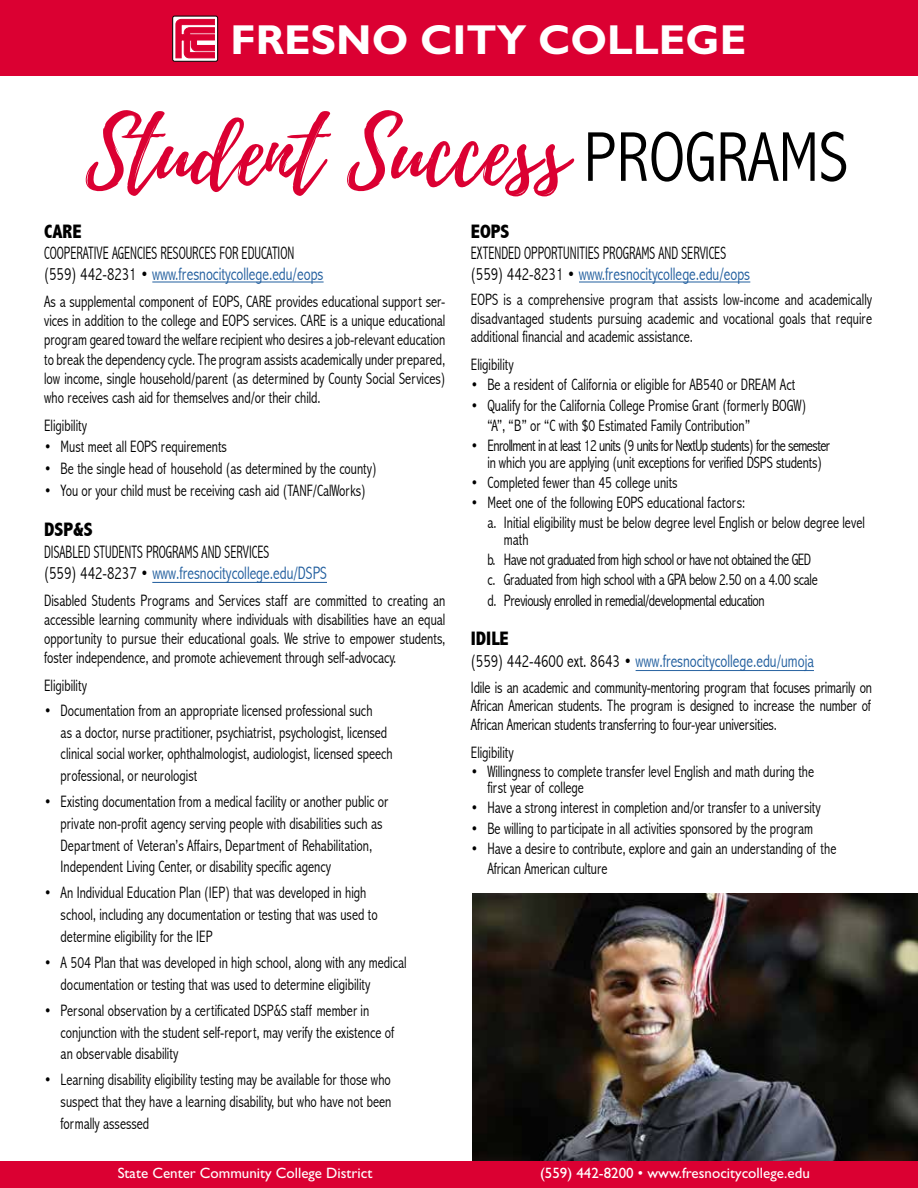
<style>
.page{position:relative;width:918px;height:1188px;background:#fff}
.page>*{position:absolute;margin:0;border:0;box-sizing:border-box;transform-origin:0 0}
.t1{font:90px "Playlist Script";color:#db0032}
.t2{font:700 42px "Gill Sans Std";color:#fff}
.t3{font:800 condensed 19.5px "Abadi";color:#000}
.t4{font:300 condensed 18px/21px "Abadi";color:#000;scale:.77 1}
.t5{font:300 condensed 18px "Abadi";color:#215e9e;scale:.9 1}
.t6{font:300 condensed 16.5px/21.8px "Abadi";color:#000;scale:.9 1}
.t7{font:300 condensed 16.5px/20.2px "Abadi";letter-spacing:-.025em;color:#000;scale:.9 1}
.t8{font:300 condensed 16.5px/16.5px "Abadi";letter-spacing:-.03em;color:#000;text-align:center;scale:.9 1}
.t9{font:15px "Gill Sans Std";color:#fff}
.s1{font-family:"Abadi MT Pro";font-weight:300;font-stretch:condensed;font-size:71.1px;color:#000}
.s2{color:#215e9e}
.s3{color:#000}
.s4{font-family:"Abadi MT Pro"}
</style>
<div class="page">
<hr style="left:152px;top:282px;width:172px;height:1px;background:#215e9e">
<hr style="left:579px;top:282px;width:171px;height:1px;background:#215e9e">
<div style="left:0;top:1161px;width:918px;height:27px;background:#db0032"></div>
<div style="left:0;top:0;width:918px;height:76px;background:#db0032"></div>
<svg style="left:173px;top:16px;width:45px;height:45px"></svg>
<div style="left:172px;top:16px;width:46px;height:46px;border:1px solid #000;border-radius:2px"></div>
<svg style="left:176px;top:19px;width:38px;height:39px"></svg>
<img style="left:472px;top:893px;width:446px;height:268px">
<hr style="left:152px;top:582px;width:175px;height:1px;background:#215e9e">
<hr style="left:636px;top:670px;width:178px;height:1px;background:#215e9e">
<p class="t2" style="left:230px;top:15px;width:517px">FRESNO CITY COLLEGE</p>
<h1 class="t1" style="left:86px;top:89px;width:764px">Student Success <span class="s1">PROGRAMS</span></h1>
<h2 class="t3" style="left:44px;top:220px;width:39px">CARE</h2>
<p class="t4" style="left:44px;top:243px;width:364px">COOPERATIVE AGENCIES RESOURCES FOR EDUCATION (559) 442-8231 • <span class="s2">www.fresnocitycollege.edu/eops</span></p>
<p class="t6" style="left:44px;top:292px;width:447px;line-height:19px;text-align:justify">As a supplemental component of EOPS, CARE provides educational support ser&shy;vices in addition to the college and EOPS services. CARE is a unique educational program geared toward the welfare recipient who desires a job-relevant education to break the dependency cycle. The program assists academically under prepared, low income, single household/parent (as determined by County Social Services) who receives cash aid for themselves and/or their child.</p>
<p class="t6" style="left:44px;top:414px;width:49px">Eligibility</p>
<p class="t6" style="left:44px;top:436px;width:205px">• Must meet all EOPS requirements</p>
<p class="t6" style="left:44px;top:458px;width:371px">• Be the single head of household (as determined by the county)</p>
<p class="t6" style="left:44px;top:479px;width:359px">• You or your child must be receiving cash aid (TANF/CalWorks)</p>
<h2 class="t3" style="left:44px;top:519px;width:50px">DSP&amp;S</h2>
<p class="t4" style="left:44px;top:541px;width:369px">DISABLED STUDENTS PROGRAMS AND SERVICES<br>(559) 442-8237 • <span class="s2">www.fresnocitycollege.edu/DSPS</span></p>
<p class="t6" style="left:44px;top:591px;width:447px;line-height:19px;text-align:justify">Disabled Students Programs and Services staff are committed to creating an accessible learning community where individuals with disabilities have an equal opportunity to pursue their educational goals. We strive to empower students, foster independence, and promote achievement through self-advocacy.</p>
<p class="t6" style="left:44px;top:675px;width:49px">Eligibility</p>
<p class="t6" style="left:61px;top:699px;width:371px;text-indent:-16px">• Documentation from an appropriate licensed professional such<br>as a doctor, nurse practitioner, psychiatrist, psychologist, licensed clinical social worker, ophthalmologist, audiologist, licensed speech professional, or neurologist</p>
<p class="t6" style="left:61px;top:791px;width:366px;text-indent:-16px">• Existing documentation from a medical facility or another public or private non-profit agency serving people with disabilities such as Department of Veteran’s Affairs, Department of Rehabilitation, Independent Living Center, or disability specific agency</p>
<p class="t6" style="left:61px;top:882px;width:354px;text-indent:-16px">• An Individual Education Plan (IEP) that was developed in high school, including any documentation or testing that was used to determine eligibility for the IEP</p>
<p class="t6" style="left:61px;top:952px;width:386px;text-indent:-16px">• A 504 Plan that was developed in high school, along with any medical documentation or testing that was used to determine eligibility</p>
<p class="t6" style="left:61px;top:999px;width:372px;text-indent:-16px">• Personal observation by a certificated DSP&amp;S staff member in conjunction with the student self-report, may verify the existence of an observable disability</p>
<p class="t6" style="left:61px;top:1069px;width:369px;text-align:justify;text-indent:-16px">• Learning disability eligibility testing may be available for those who suspect that they have a learning disability, but who have not been formally assessed</p>
<h2 class="t3" style="left:471px;top:220px;width:40px">EOPS</h2>
<p class="t4" style="left:471px;top:243px;width:364px">EXTENDED OPPORTUNITIES PROGRAMS AND SERVICES (559) 442-8231 • <span class="s2">www.fresnocitycollege.edu/eops</span></p>
<p class="t6" style="left:471px;top:290px;width:447px;line-height:18.8px;text-align:justify">EOPS is a comprehensive program that assists low-income and academically disadvantaged students pursuing academic and vocational goals that require additional financial and academic assistance.</p>
<p class="t6" style="left:471px;top:354px;width:49px">Eligibility</p>
<p class="t6" style="left:471px;top:374px;width:362px">• Be a resident of California or eligible for AB540 or DREAM Act</p>
<p class="t6" style="left:487px;top:395px;width:356px;line-height:20.2px;text-indent:-16px">• Qualify for the California College Promise Grant (formerly BOGW) “A”, “B” or “C with $0 Estimated Family Contribution”</p>
<p class="t8" style="left:471px;top:437px;width:401px">• Enrollment in at least 12 units (9 units for NextUp students) for the semester in which you are applying (unit exceptions for verified DSPS students)</p>
<p class="t6" style="left:471px;top:472px;width:231px">• Completed fewer than 45 college units</p>
<p class="t6" style="left:487px;top:493px;width:421px;line-height:20.2px;text-indent:-16px">• Meet one of the following EOPS educational factors:<br>a. Initial eligibility must be below degree level English or below degree level</p>
<p class="t7" style="left:487px;top:529px;width:369px;text-indent:16px">math<br>b. Have not graduated from high school or have not obtained the GED c. Graduated from high school with a GPA below 2.50 on a 4.00 scale d. Previously enrolled in remedial/developmental education</p>
<h2 class="t3" style="left:471px;top:628px;width:39px">IDILE</h2>
<p class="t5" style="left:471px;top:651px;width:383px"><span class="s3">(559) 442-4600 ext. 8643 •</span> www.fresnocitycollege.edu/<span class="s4">umoja</span></p>
<p class="t6" style="left:471px;top:678px;width:447px;line-height:18.8px;text-align:justify">Idile is an academic and community-mentoring program that focuses primarily on African American students. The program is designed to increase the number of African American students transferring to four-year universities.</p>
<p class="t6" style="left:471px;top:742px;width:49px">Eligibility</p>
<p class="t6" style="left:487px;top:764px;width:365px;line-height:15.8px;text-indent:-16px">• Willingness to complete transfer level English and math during the first year of college</p>
<p class="t6" style="left:471px;top:797px;width:390px">• Have a strong interest in completion and/or transfer to a university</p>
<p class="t6" style="left:471px;top:817px;width:382px">• Be willing to participate in all activities sponsored by the program</p>
<p class="t6" style="left:487px;top:838px;width:389px;line-height:20.2px;text-indent:-16px">• Have a desire to contribute, explore and gain an understanding of the<br>African American culture</p>
<p class="t9" style="left:118px;top:1165px;width:256px">State Center Community College District</p>
<p class="t9" style="left:540px;top:1165px;width:271px">(559) 442-8200 • www.fresnocitycollege.edu</p>
</div>
